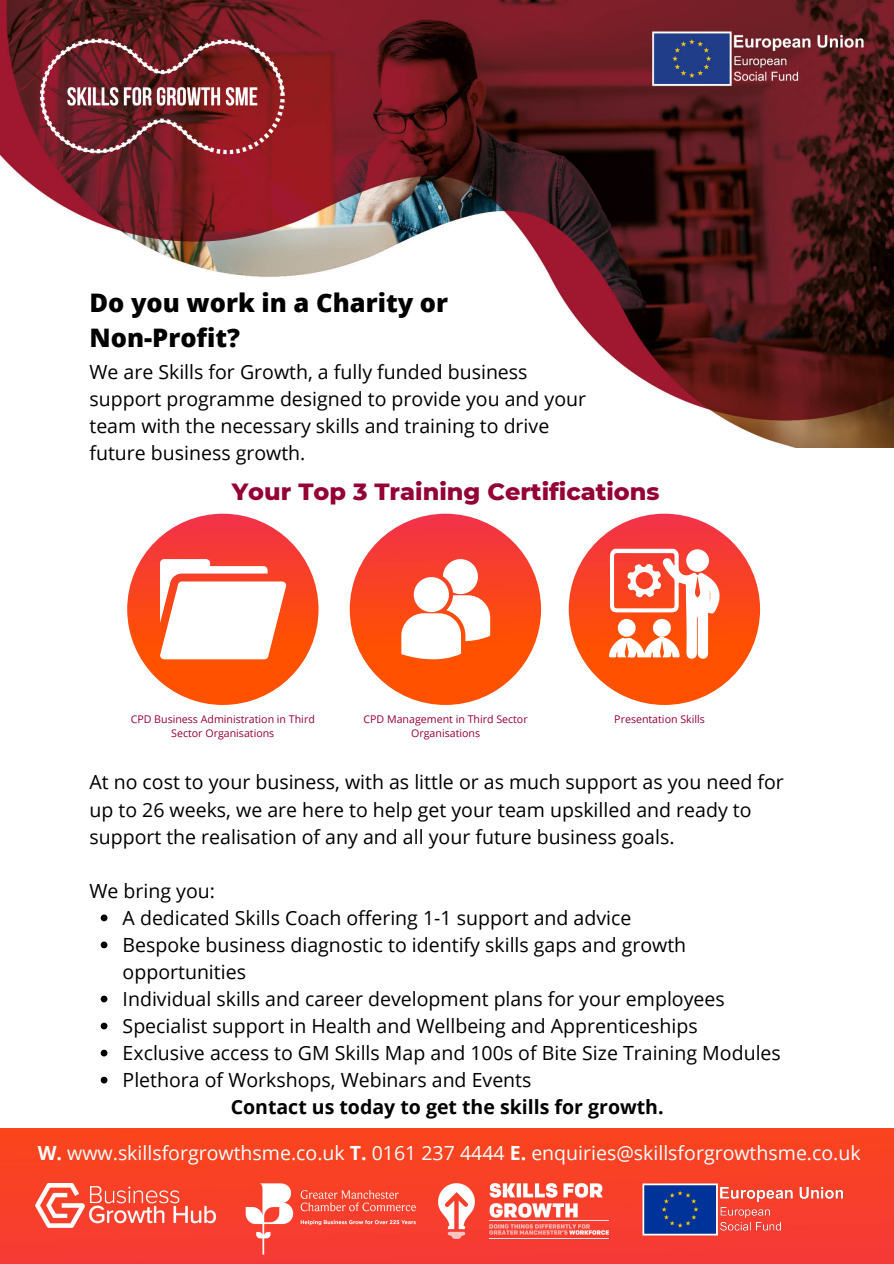
<style>
.page{position:relative;width:894px;height:1264px;background:#fff}
.page>*{position:absolute;margin:0;border:0;box-sizing:border-box;transform-origin:0 0}
.t1{font:800 25.5px/35px "Open Sans";color:#000}
.t2{font:800 23.85px "Montserrat";color:#950034}
.t3{font:19.5px/27px "Open Sans";color:#000}
.t4{font:19.5px "Open Sans";color:#fff}
.t5{font:700 19.5px "Open Sans";color:#000}
.t6{font:10.65px/14.1px "Open Sans";color:#950034;text-align:center}
.s1{font-weight:700}
</style>
<div class="page">
<img style="left:0;top:0;width:893px;height:447px">
<div style="left:23px;top:320px;width:537px;height:157px;background:#fff"></div>
<img style="left:127px;top:513px;width:191px;height:192px;border-radius:50%">
<img style="left:349px;top:513px;width:192px;height:192px;border-radius:50%">
<img style="left:568px;top:513px;width:191px;height:192px;border-radius:50%">
<svg style="left:401px;top:559px;width:89px;height:100px"></svg>
<svg style="left:160px;top:559px;width:126px;height:100px"></svg>
<svg style="left:608px;top:549px;width:112px;height:110px"></svg>
<img style="left:0;top:1128px;width:893px;height:135px">
<img style="left:438px;top:1183px;width:170px;height:55px">
<img style="left:245px;top:1183px;width:170px;height:71px">
<img style="left:36px;top:1183px;width:179px;height:44px">
<img style="left:642px;top:1183px;width:219px;height:52px">
<svg style="left:101px;top:914px;width:6px;height:7px"></svg>
<svg style="left:101px;top:941px;width:6px;height:7px"></svg>
<svg style="left:101px;top:995px;width:6px;height:7px"></svg>
<svg style="left:101px;top:1022px;width:6px;height:7px"></svg>
<svg style="left:101px;top:1049px;width:6px;height:7px"></svg>
<svg style="left:101px;top:1076px;width:6px;height:7px"></svg>
<img style="left:7px;top:0;width:310px;height:251px">
<p class="t1" style="left:89px;top:284px;width:360px">Do you work in a Charity or<br>Non-Profit?</p>
<p class="t3" style="left:89px;top:358px;width:498px">We are Skills for Growth, a fully funded business support programme designed to provide you and your team with the necessary skills and training to drive future business growth.</p>
<p class="t2" style="left:232px;top:476px;width:429px">Your Top 3 Training Certifications</p>
<p class="t6" style="left:131px;top:711px;width:186px">CPD Business Administration in Third</p>
<p class="t6" style="left:614px;top:711px;width:92px">Presentation Skills</p>
<p class="t6" style="left:171px;top:725px;width:104px">Sector Organisations</p>
<p class="t6" style="left:363px;top:711px;width:166px">CPD Management in Third Sector<br>Organisations</p>
<p class="t3" style="left:89px;top:768px;width:695px">At no cost to your business, with as little or as much support as you need for up to 26 weeks, we are here to help get your team upskilled and ready to support the realisation of any and all your future business goals.</p>
<p class="t3" style="left:89px;top:876px;width:127px">We bring you:</p>
<p class="t3" style="left:123px;top:903px;width:510px">A dedicated Skills Coach offering 1-1 support and advice</p>
<p class="t3" style="left:123px;top:930px;width:565px">Bespoke business diagnostic to identify skills gaps and growth opportunities</p>
<p class="t3" style="left:123px;top:984px;width:603px">Individual skills and career development plans for your employees</p>
<p class="t3" style="left:123px;top:1011px;width:576px">Specialist support in Health and Wellbeing and Apprenticeships</p>
<p class="t3" style="left:123px;top:1038px;width:659px">Exclusive access to GM Skills Map and 100s of Bite Size Training Modules</p>
<p class="t3" style="left:123px;top:1065px;width:410px">Plethora of Workshops, Webinars and Events</p>
<p class="t5" style="left:230px;top:1093px;width:434px">Contact us today to get the skills for growth.</p>
<p class="t4" style="left:38px;top:1139px;width:824px"><span class="s1">W.</span> www.skillsforgrowthsme.co.uk <span class="s1">T.</span> 0161 237 4444 <span class="s1">E.</span> enquiries@skillsforgrowthsme.co.uk</p>
</div>
